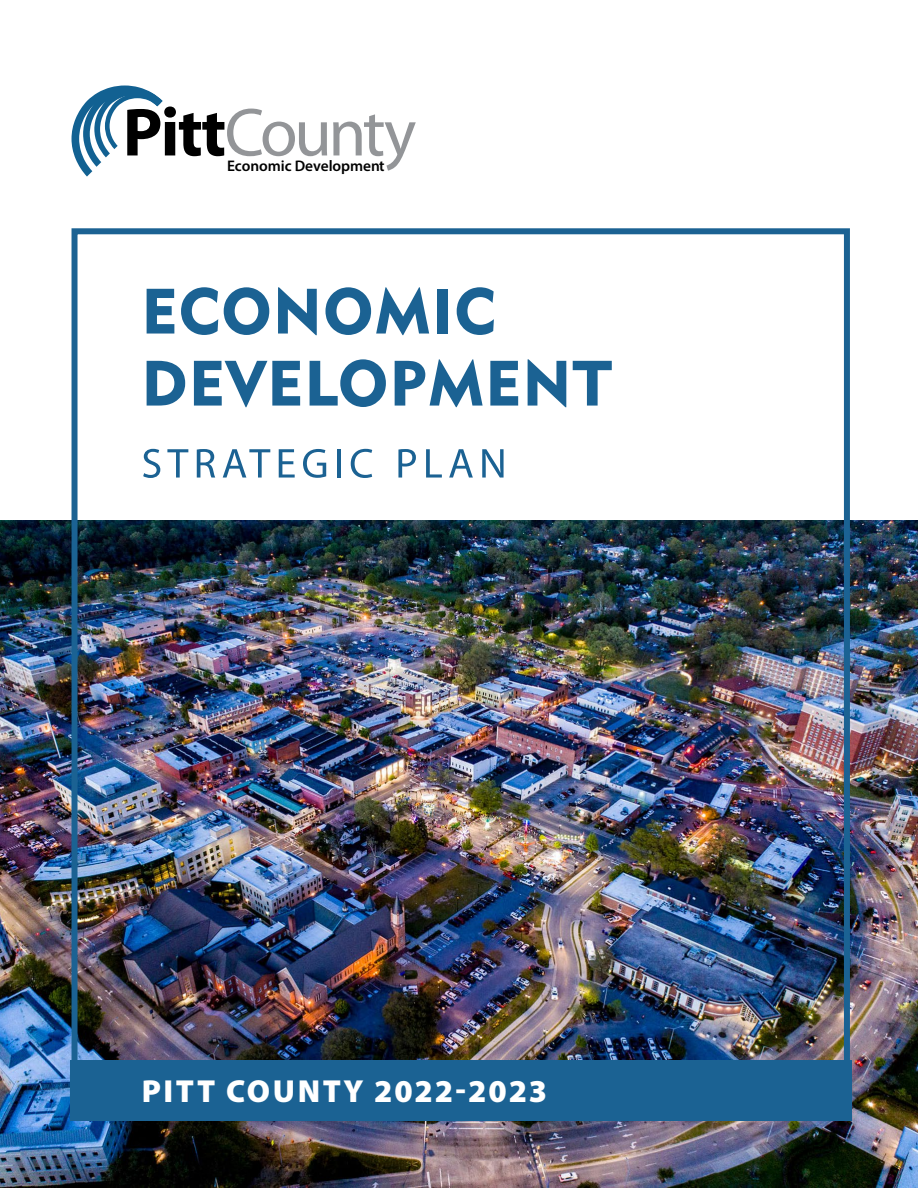
<style>
.page{position:relative;width:918px;height:1188px;background:#fff}
.page>*{position:absolute;margin:0;border:0;box-sizing:border-box;transform-origin:0 0}
.t1{font:63.15px/72px "Geometric 415 BT Black A";letter-spacing:.02em;color:#1b6293}
.t2{font:58.8px "Myriad Arabic";letter-spacing:.09em;color:#1b6293}
.t3{font:900 31.95px "Myriad Pro";letter-spacing:.07em;color:#fff}
.t4{font:600 15.45px "Myriad Pro";letter-spacing:-.005em;color:#000}
</style>
<div class="page">
<img style="left:0;top:521px;width:918px;height:667px">
<div style="left:72px;top:228px;width:778px;height:891px;border:6px solid #1b6293"></div>
<svg style="left:333px;top:114px;width:83px;height:57px"></svg>
<svg style="left:72px;top:86px;width:255px;height:91px"></svg>
<div style="left:70px;top:1061px;width:781px;height:60px;background:#1b6293"></div>
<p class="t4" style="left:227px;top:156px;width:159px">Economic Development</p>
<p class="t1" style="left:141px;top:275px;width:472px">ECONOMIC<br>DEVELOPMENT</p>
<p class="t2" style="left:141px;top:423px;width:367px">STRATEGIC PLAN</p>
<p class="t3" style="left:142px;top:1073px;width:407px">PITT COUNTY 2022-2023</p>
</div>
